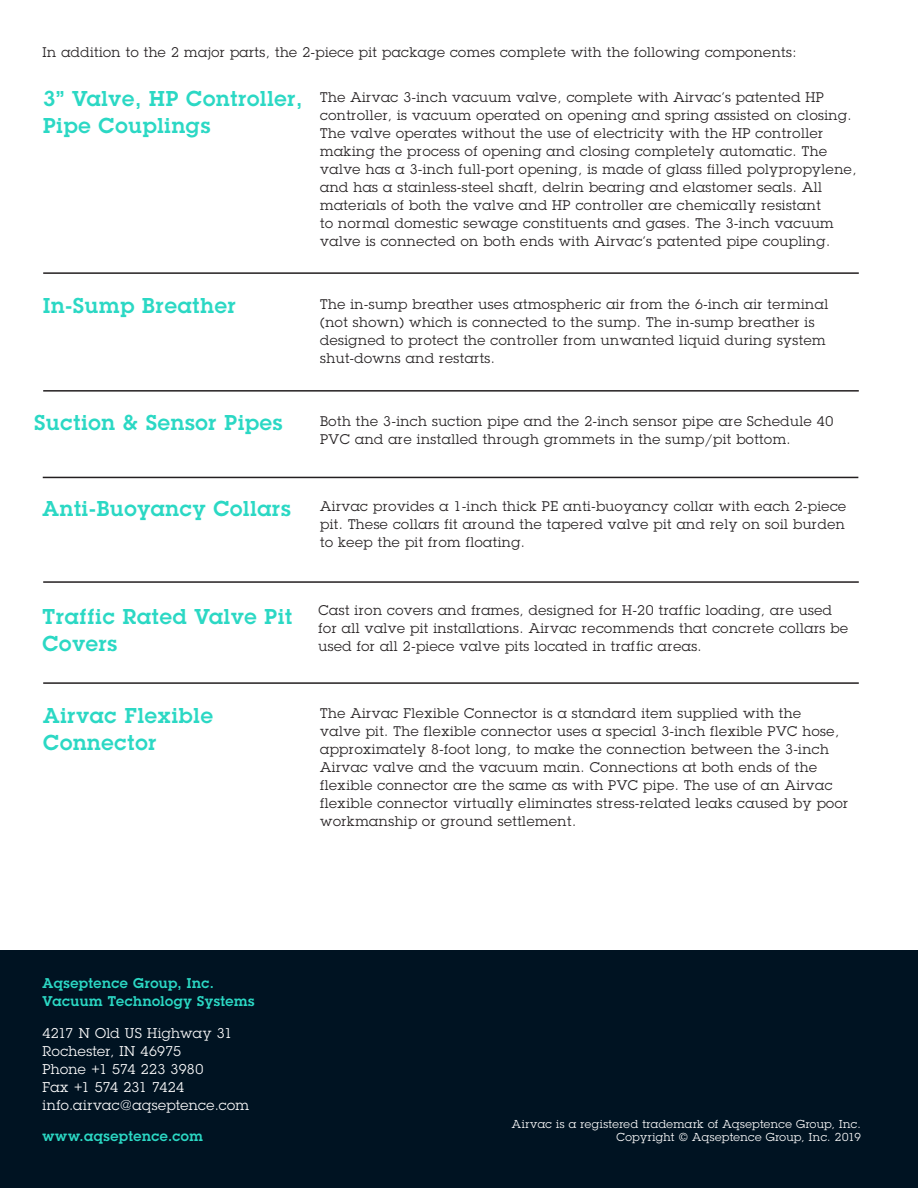
<style>
.page{position:relative;width:918px;height:1188px;background:#fff}
.page>*{position:absolute;margin:0;border:0;box-sizing:border-box;transform-origin:0 0}
.t1{font:600 21px/27px "Lubalin Graph Std";letter-spacing:.04em;color:#2bd8c4}
.Adress_White{font:13.8px/18px "Lubalin Graph Std";letter-spacing:.025em;color:#fff}
.Adress_AS_Green{font:600 13.8px/18px "Lubalin Graph Std";letter-spacing:.035em;color:#2bd8c4}
.t2{font:13.65px/18px "Lubalin Graph Std";letter-spacing:.04em;color:#231f20}
.Headline{font:11.25px/13.5px "Lubalin Graph Std";letter-spacing:.035em;color:#fff;text-align:right}
</style>
<div class="page">
<div style="left:0;top:951px;width:918px;height:237px;background:#001322"></div>
<hr style="left:43px;top:581px;width:816px;height:2px;background:#231f20">
<hr style="left:43px;top:272px;width:816px;height:2px;background:#231f20">
<hr style="left:43px;top:682px;width:816px;height:2px;background:#231f20">
<hr style="left:43px;top:390px;width:816px;height:2px;background:#231f20">
<hr style="left:43px;top:477px;width:815px;height:1px;background:#231f20">
<p class="t2" style="left:43px;top:43px;width:756px">In addition to the 2 major parts, the 2-piece pit package comes complete with the following components:</p>
<h1 class="t1" style="left:43px;top:85px;width:261px">3” Valve, HP Controller,<br>Pipe Couplings</h1>
<p class="t2" style="left:320px;top:88px;width:538px">The Airvac 3-inch vacuum valve, complete with Airvac’s patented HP controller, is vacuum operated on opening and spring assisted on closing.<br>The valve operates without the use of electricity with the HP controller making the process of opening and closing completely automatic. The valve has a 3-inch full-port opening, is made of glass filled polypropylene, and has a stainless-steel shaft, delrin bearing and elastomer seals. All materials of both the valve and HP controller are chemically resistant<br>to normal domestic sewage constituents and gases. The 3-inch vacuum valve is connected on both ends with Airvac’s patented pipe coupling.</p>
<h1 class="t1" style="left:43px;top:292px;width:194px">In-Sump Breather</h1>
<p class="t2" style="left:320px;top:295px;width:510px">The in-sump breather uses atmospheric air from the 6-inch air terminal (not shown) which is connected to the sump. The in-sump breather is designed to protect the controller from unwanted liquid during system shut-downs and restarts.</p>
<h1 class="t1" style="left:34px;top:409px;width:250px">Suction &amp; Sensor Pipes</h1>
<p class="t2" style="left:320px;top:412px;width:515px">Both the 3-inch suction pipe and the 2-inch sensor pipe are Schedule 40<br>PVC and are installed through grommets in the sump/pit bottom.</p>
<h1 class="t1" style="left:43px;top:495px;width:250px">Anti-Buoyancy Collars</h1>
<p class="t2" style="left:320px;top:497px;width:527px;text-align:justify">Airvac provides a 1-inch thick PE anti-buoyancy collar with each 2-piece pit. These collars fit around the tapered valve pit and rely on soil burden to keep the pit from floating.</p>
<h1 class="t1" style="left:43px;top:603px;width:251px">Traffic Rated Valve Pit<br>Covers</h1>
<p class="t2" style="left:319px;top:601px;width:531px">Cast iron covers and frames, designed for H-20 traffic loading, are used for all valve pit installations. Airvac recommends that concrete collars be used for all 2-piece valve pits located in traffic areas.</p>
<h1 class="t1" style="left:43px;top:702px;width:171px">Airvac Flexible<br>Connector</h1>
<p class="t2" style="left:320px;top:704px;width:529px">The Airvac Flexible Connector is a standard item supplied with the<br>valve pit. The flexible connector uses a special 3-inch flexible PVC hose, approximately 8-foot long, to make the connection between the 3-inch Airvac valve and the vacuum main. Connections at both ends of the flexible connector are the same as with PVC pipe. The use of an Airvac flexible connector virtually eliminates stress-related leaks caused by poor workmanship or ground settlement.</p>
<p class="Adress_AS_Green" style="left:43px;top:974px;width:214px">Aqseptence Group, Inc.<br>Vacuum Technology Systems</p>
<p class="Adress_White" style="left:43px;top:1024px;width:208px">4217 N Old US Highway 31<br>Rochester, IN 46975<br>Phone +1 574 223 3980<br>Fax +1 574 231 7424 info.airvac@aqseptence.com</p>
<p class="Adress_AS_Green" style="left:43px;top:1127px;width:162px">www.aqseptence.com</p>
<p class="Headline" style="left:512px;top:1117px;width:350px">Airvac is a registered trademark of Aqseptence Group, Inc.<br>Copyright © Aqseptence Group, Inc. 2019</p>
</div>
